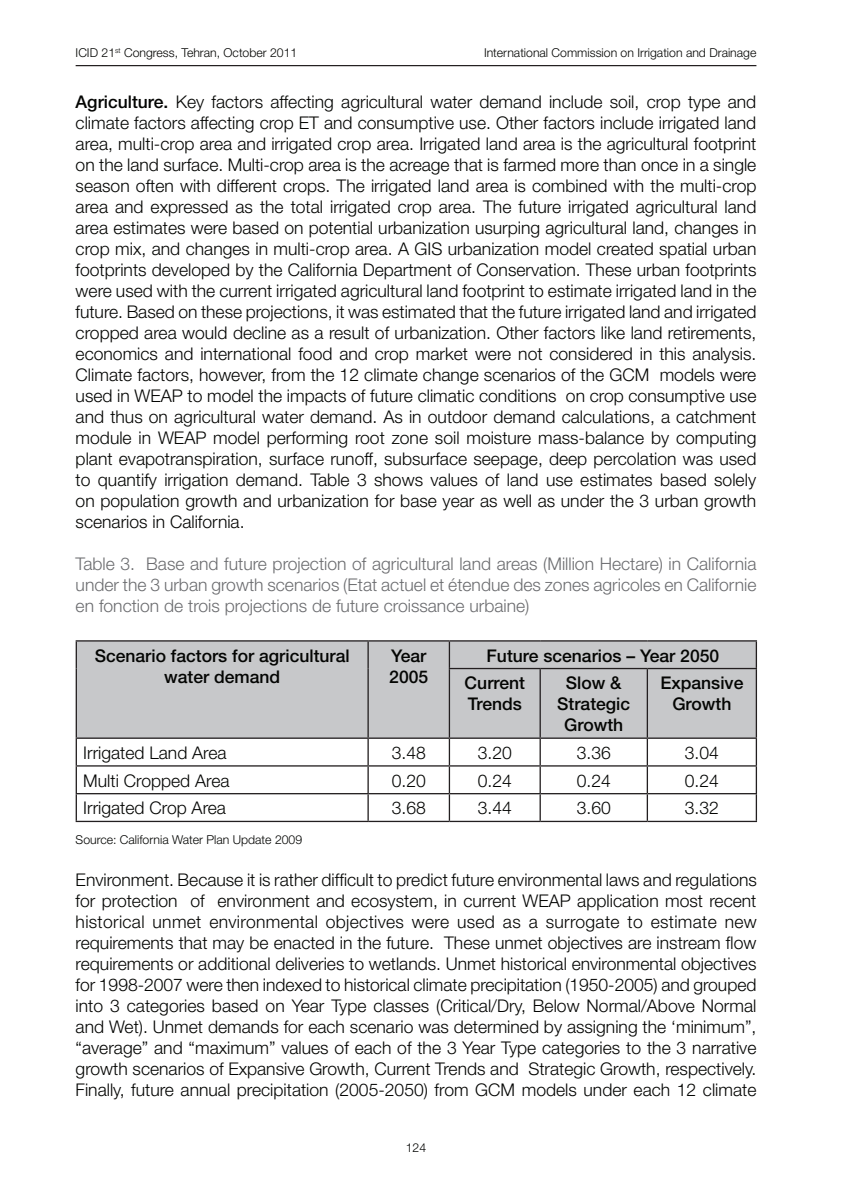
<style>
.page{position:relative;width:851px;height:1197px;background:#fff}
.page>*{position:absolute;margin:0;border:0;box-sizing:border-box;transform-origin:0 0}
.t1{font:300 17.5px/21px "Helvetica Neue";color:#040503;text-align:justify}
.t2{font:300 17.5px/21px "Helvetica Neue";color:#6c6d70;text-align:justify}
.t3{font:500 17.5px/21px "Helvetica Neue";color:#040503;text-align:center}
.t4{font:300 12.25px "Helvetica Neue";color:#040503}
.s1{font-weight:500}
</style>
<div class="page">
<hr style="left:76px;top:65px;width:680px;height:1px;background:#231f20">
<div style="left:77px;top:642px;width:678px;height:96px;background:#c7c8ca"></div>
<hr style="left:76px;top:640px;width:292px;height:2px;background:#231f20">
<svg style="left:76px;top:642px;width:1px;height:27px"></svg>
<hr style="left:368px;top:640px;width:81px;height:2px;background:#231f20">
<hr style="left:367px;top:642px;width:2px;height:27px;background:#231f20">
<hr style="left:449px;top:640px;width:91px;height:2px;background:#231f20">
<svg style="left:449px;top:642px;width:1px;height:26px"></svg>
<hr style="left:540px;top:640px;width:107px;height:2px;background:#231f20">
<hr style="left:647px;top:640px;width:110px;height:2px;background:#231f20">
<hr style="left:755px;top:642px;width:2px;height:26px;background:#231f20">
<hr style="left:76px;top:669px;width:1px;height:69px;background:#231f20">
<hr style="left:367px;top:669px;width:2px;height:69px;background:#231f20">
<hr style="left:449px;top:668px;width:91px;height:1px;background:#231f20">
<hr style="left:449px;top:669px;width:1px;height:69px;background:#231f20">
<hr style="left:540px;top:668px;width:107px;height:1px;background:#231f20">
<hr style="left:539px;top:669px;width:2px;height:69px;background:#231f20">
<hr style="left:647px;top:668px;width:110px;height:1px;background:#231f20">
<hr style="left:646px;top:669px;width:2px;height:69px;background:#231f20">
<hr style="left:755px;top:669px;width:2px;height:69px;background:#231f20">
<hr style="left:76px;top:738px;width:292px;height:1px;background:#231f20">
<hr style="left:368px;top:738px;width:81px;height:1px;background:#231f20">
<hr style="left:367px;top:739px;width:2px;height:26px;background:#231f20">
<hr style="left:449px;top:738px;width:91px;height:1px;background:#231f20">
<hr style="left:540px;top:738px;width:107px;height:1px;background:#231f20">
<hr style="left:539px;top:739px;width:2px;height:26px;background:#231f20">
<hr style="left:647px;top:738px;width:110px;height:1px;background:#231f20">
<hr style="left:646px;top:739px;width:2px;height:26px;background:#231f20">
<hr style="left:755px;top:739px;width:2px;height:26px;background:#231f20">
<hr style="left:76px;top:765px;width:292px;height:2px;background:#231f20">
<hr style="left:368px;top:765px;width:81px;height:2px;background:#231f20">
<hr style="left:367px;top:767px;width:2px;height:26px;background:#231f20">
<hr style="left:449px;top:765px;width:91px;height:2px;background:#231f20">
<hr style="left:540px;top:765px;width:107px;height:2px;background:#231f20">
<hr style="left:539px;top:767px;width:2px;height:26px;background:#231f20">
<hr style="left:647px;top:765px;width:110px;height:2px;background:#231f20">
<hr style="left:646px;top:767px;width:2px;height:26px;background:#231f20">
<hr style="left:755px;top:767px;width:2px;height:26px;background:#231f20">
<hr style="left:76px;top:793px;width:292px;height:1px;background:#231f20">
<svg style="left:76px;top:739px;width:1px;height:82px"></svg>
<hr style="left:368px;top:793px;width:81px;height:1px;background:#231f20">
<hr style="left:367px;top:794px;width:2px;height:27px;background:#231f20">
<hr style="left:449px;top:793px;width:91px;height:1px;background:#231f20">
<svg style="left:449px;top:739px;width:1px;height:82px"></svg>
<hr style="left:540px;top:793px;width:107px;height:1px;background:#231f20">
<hr style="left:539px;top:794px;width:2px;height:27px;background:#231f20">
<hr style="left:647px;top:793px;width:110px;height:1px;background:#231f20">
<hr style="left:646px;top:794px;width:2px;height:27px;background:#231f20">
<hr style="left:755px;top:794px;width:2px;height:27px;background:#231f20">
<hr style="left:76px;top:821px;width:292px;height:1px;background:#231f20">
<hr style="left:368px;top:821px;width:81px;height:1px;background:#231f20">
<hr style="left:449px;top:821px;width:91px;height:1px;background:#231f20">
<hr style="left:540px;top:821px;width:107px;height:1px;background:#231f20">
<hr style="left:647px;top:821px;width:110px;height:1px;background:#231f20">
<p class="t4" style="left:76px;top:45px;width:223px">ICID 21<sup>st</sup> Congress, Tehran, October 2011</p>
<p class="t4" style="left:484px;top:45px;width:274px">International Commission on Irrigation and Drainage</p>
<p class="t1" style="left:76px;top:91px;width:682px"><span class="s1">Agriculture.</span> Key factors affecting agricultural water demand include soil, crop type and climate factors affecting crop ET and consumptive use. Other factors include irrigated land area, multi-crop area and irrigated crop area. Irrigated land area is the agricultural footprint on the land surface. Multi-crop area is the acreage that is farmed more than once in a single season often with different crops. The irrigated land area is combined with the multi-crop area and expressed as the total irrigated crop area. The future irrigated agricultural land area estimates were based on potential urbanization usurping agricultural land, changes in crop mix, and changes in multi-crop area. A GIS urbanization model created spatial urban footprints developed by the California Department of Conservation. These urban footprints were used with the current irrigated agricultural land footprint to estimate irrigated land in the future. Based on these projections, it was estimated that the future irrigated land and irrigated cropped area would decline as a result of urbanization. Other factors like land retirements, economics and international food and crop market were not considered in this analysis.<br>Climate factors, however, from the 12 climate change scenarios of the GCM models were used in WEAP to model the impacts of future climatic conditions on crop consumptive use and thus on agricultural water demand. As in outdoor demand calculations, a catchment module in WEAP model performing root zone soil moisture mass-balance by computing plant evapotranspiration, surface runoff, subsurface seepage, deep percolation was used to quantify irrigation demand. Table 3 shows values of land use estimates based solely on population growth and urbanization for base year as well as under the 3 urban growth scenarios in California.</p>
<p class="t2" style="left:76px;top:553px;width:682px">Table 3. Base and future projection of agricultural land areas (Million Hectare) in California under the 3 urban growth scenarios (Etat actuel et étendue des zones agricoles en Californie en fonction de trois projections de future croissance urbaine)</p>
<p class="t3" style="left:95px;top:645px;width:256px">Scenario factors for agricultural water demand</p>
<p class="t3" style="left:389px;top:645px;width:40px;text-align:left">Year<br>2005</p>
<p class="t3" style="left:464px;top:641px;width:256px;line-height:27.7px;text-align:left;text-indent:22px">Future scenarios – Year 2050<br>Current</p>
<p class="t3" style="left:467px;top:693px;width:56px">Trends</p>
<p class="t3" style="left:557px;top:672px;width:74px">Slow &amp;<br>Strategic<br>Growth</p>
<p class="t3" style="left:660px;top:672px;width:85px">Expansive<br>Growth</p>
<p class="t1" style="left:83px;top:742px;width:145px">Irrigated Land Area</p>
<p class="t1" style="left:392px;top:742px;width:36px">3.48</p>
<p class="t1" style="left:477px;top:742px;width:36px">3.20</p>
<p class="t1" style="left:576px;top:742px;width:36px">3.36</p>
<p class="t1" style="left:684px;top:742px;width:36px">3.04</p>
<p class="t1" style="left:83px;top:770px;width:148px">Multi Cropped Area</p>
<p class="t1" style="left:392px;top:770px;width:36px">0.20</p>
<p class="t1" style="left:477px;top:770px;width:36px">0.24</p>
<p class="t1" style="left:576px;top:770px;width:36px">0.24</p>
<p class="t1" style="left:684px;top:770px;width:36px">0.24</p>
<p class="t1" style="left:83px;top:797px;width:144px">Irrigated Crop Area</p>
<p class="t1" style="left:392px;top:797px;width:36px">3.68</p>
<p class="t1" style="left:477px;top:797px;width:36px">3.44</p>
<p class="t1" style="left:576px;top:797px;width:36px">3.60</p>
<p class="t1" style="left:684px;top:797px;width:36px">3.32</p>
<p class="t4" style="left:76px;top:832px;width:228px">Source: California Water Plan Update 2009</p>
<p class="t1" style="left:76px;top:869px;width:682px">Environment. Because it is rather difficult to predict future environmental laws and regulations for protection of environment and ecosystem, in current WEAP application most recent historical unmet environmental objectives were used as a surrogate to estimate new requirements that may be enacted in the future. These unmet objectives are instream flow requirements or additional deliveries to wetlands. Unmet historical environmental objectives for 1998-2007 were then indexed to historical climate precipitation (1950-2005) and grouped into 3 categories based on Year Type classes (Critical/Dry, Below Normal/Above Normal and Wet). Unmet demands for each scenario was determined by assigning the ‘minimum”, “average” and “maximum” values of each of the 3 Year Type categories to the 3 narrative growth scenarios of Expansive Growth, Current Trends and Strategic Growth, respectively.<br>Finally, future annual precipitation (2005-2050) from GCM models under each 12 climate</p>
<p class="t4" style="left:406px;top:1141px;width:22px">124</p>
</div>
